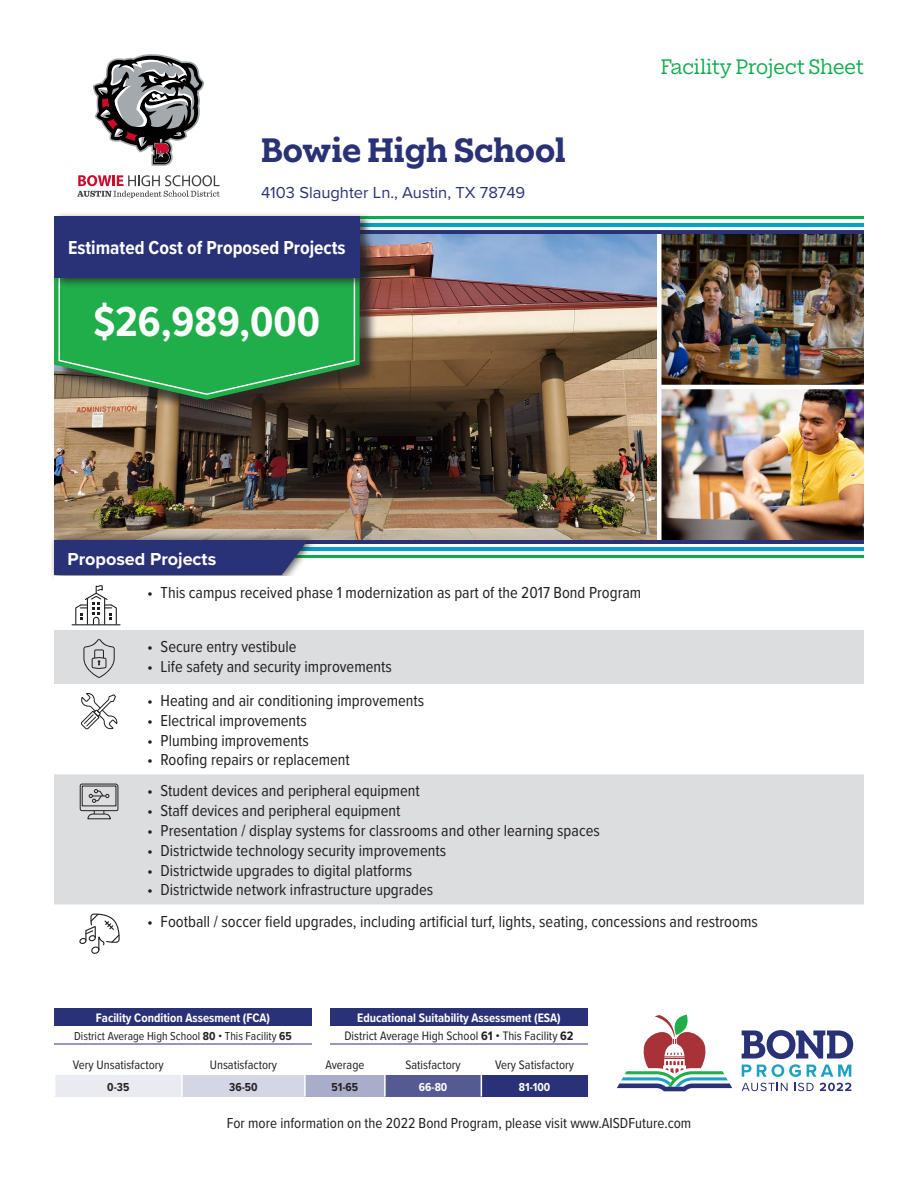
<style>
.page{position:relative;width:918px;height:1188px;background:#fff}
.page>*{position:absolute;margin:0;border:0;box-sizing:border-box;transform-origin:0 0}
.Budget_number{font:700 43.5px "Proxima Nova Cond";color:#fff}
.Facility_Title{font:700 31.5px "Elizeth";letter-spacing:-.01em;color:#2a3277}
.t1{font:700 19.5px "Proxima Nova Cond";color:#fff}
.Facility{font:19.5px "Elizeth";color:#0cad4b}
.Heading_2{font:700 18px "Proxima Nova";color:#fff}
.t2{font:16.5px "Proxima Nova Cond";color:#231f20}
.Address{font:16.5px "Proxima Nova";color:#2a3277}
.Text_Condensed_11_pt{font:15px "Proxima Nova Cond";color:#231f20}
.Text_Condensed_Cente{font:12.75px "Proxima Nova Cond";color:#231f20}
.Table_Title{font:700 12.75px "Proxima Nova Cond";color:#fff}
.ESA_FCA_8pts{font:12px "Proxima Nova Cond";color:#231f20}
.Text_Condensed_Cente-2{font:700 12px "Proxima Nova Cond";color:#231f20}
.Text_Condensed_Cente-3{font:700 12px "Proxima Nova Cond";color:#fff}
.s1{font-weight:700}
</style>
<div class="page">
<img style="left:54px;top:234px;width:810px;height:306px">
<div style="left:657px;top:234px;width:5px;height:306px;background:#fff"></div>
<hr style="left:657px;top:385px;width:207px;height:4px;background:#fff">
<svg style="left:77px;top:175px;width:143px;height:23px"></svg>
<svg style="left:93px;top:54px;width:111px;height:112px"></svg>
<svg style="left:742px;top:1083px;width:46px;height:8px"></svg>
<svg style="left:795px;top:1083px;width:19px;height:8px"></svg>
<svg style="left:820px;top:1083px;width:31px;height:8px"></svg>
<svg style="left:742px;top:1030px;width:111px;height:47px"></svg>
<svg style="left:617px;top:1015px;width:115px;height:76px"></svg>
<hr style="left:318px;top:555px;width:546px;height:3px;background:#0cad4b">
<hr style="left:261px;top:547px;width:603px;height:4px;background:#03a1c3">
<hr style="left:261px;top:540px;width:603px;height:4px;background:#2a3277">
<svg style="left:374px;top:216px;width:490px;height:3px"></svg>
<hr style="left:54px;top:223px;width:810px;height:4px;background:#03a1c3">
<hr style="left:54px;top:230px;width:810px;height:4px;background:#2a3277">
<hr style="left:54px;top:1044px;width:258px;height:1px;background:#2a3277">
<hr style="left:330px;top:1044px;width:258px;height:1px;background:#2a3277">
<div style="left:56px;top:237px;width:322px;height:181px;background:#231f20;opacity:.75"></div>
<svg style="left:54px;top:289px;width:306px;height:111px"></svg>
<svg style="left:59px;top:289px;width:296px;height:106px;fill:#20ae4b"></svg>
<div style="left:49px;top:532px;width:269px;height:52px;background:#231f20;opacity:.75"></div>
<div style="left:54px;top:540px;width:254px;height:35px;background:#293277"></div>
<div style="left:52px;top:211px;width:322px;height:78px;background:#231f20;opacity:.75"></div>
<div style="left:54px;top:216px;width:306px;height:62px;background:#2a3277"></div>
<svg style="left:54px;top:576px;width:810px;height:329px"></svg>
<svg style="left:54px;top:630px;width:810px;height:274px;fill:#dcdddf"></svg>
<svg style="left:75px;top:585px;width:42px;height:39px"></svg>
<hr style="left:72px;top:624px;width:48px;height:1px;background:#231f20">
<svg style="left:83px;top:639px;width:32px;height:39px"></svg>
<svg style="left:80px;top:693px;width:38px;height:37px"></svg>
<svg style="left:79px;top:783px;width:40px;height:37px"></svg>
<svg style="left:79px;top:913px;width:41px;height:41px"></svg>
<div style="left:54px;top:1008px;width:258px;height:18px;background:#2a3277"></div>
<div style="left:330px;top:1008px;width:258px;height:18px;background:#2a3277"></div>
<div style="left:55px;top:1075px;width:127px;height:22px;background:#eaeaf1"></div>
<div style="left:182px;top:1075px;width:123px;height:22px;background:#d4d6e4"></div>
<div style="left:305px;top:1075px;width:80px;height:22px;background:#aaadc9"></div>
<div style="left:385px;top:1075px;width:96px;height:22px;background:#555b92"></div>
<div style="left:481px;top:1075px;width:107px;height:22px;background:#2a3277"></div>
<hr style="left:384px;top:1075px;width:2px;height:22px;background:#fff">
<svg style="left:481px;top:1075px;width:1px;height:22px"></svg>
<hr style="left:304px;top:1075px;width:2px;height:22px;background:#fff">
<hr style="left:54px;top:1075px;width:2px;height:22px;background:#fff">
<hr style="left:181px;top:1075px;width:2px;height:22px;background:#fff">
<h1 class="Facility_Title" style="left:261px;top:127px;width:307px">Bowie High School</h1>
<p class="Address" style="left:261px;top:180px;width:266px">4103 Slaughter Ln., Austin, TX 78749</p>
<h2 class="t1" style="left:68px;top:234px;width:279px">Estimated Cost of Proposed Projects</h2>
<p class="Budget_number" style="left:93px;top:289px;width:228px">$26,989,000</p>
<p class="Facility" style="left:661px;top:53px;width:205px">Facility Project Sheet</p>
<h3 class="Heading_2" style="left:68px;top:545px;width:150px">Proposed Projects</h3>
<p class="t2" style="left:147px;top:580px;width:496px">• This campus received phase 1 modernization as part of the 2017 Bond Program</p>
<p class="t2" style="left:147px;top:634px;width:151px">• Secure entry vestibule</p>
<p class="t2" style="left:147px;top:654px;width:246px">• Life safety and security improvements</p>
<p class="t2" style="left:147px;top:688px;width:279px">• Heating and air conditioning improvements</p>
<p class="t2" style="left:147px;top:708px;width:161px">• Electrical improvements</p>
<p class="t2" style="left:147px;top:728px;width:163px">• Plumbing improvements</p>
<p class="t2" style="left:147px;top:748px;width:204px">• Roofing repairs or replacement</p>
<p class="t2" style="left:147px;top:779px;width:274px">• Student devices and peripheral equipment</p>
<p class="t2" style="left:147px;top:799px;width:255px">• Staff devices and peripheral equipment</p>
<p class="t2" style="left:147px;top:818px;width:454px">• Presentation / display systems for classrooms and other learning spaces</p>
<p class="t2" style="left:147px;top:838px;width:301px">• Districtwide technology security improvements</p>
<p class="t2" style="left:147px;top:858px;width:267px">• Districtwide upgrades to digital platforms</p>
<p class="t2" style="left:147px;top:878px;width:288px">• Districtwide network infrastructure upgrades</p>
<p class="t2" style="left:147px;top:909px;width:612px">• Football / soccer field upgrades, including artificial turf, lights, seating, concessions and restrooms</p>
<h3 class="Table_Title" style="left:96px;top:1008px;width:176px">Facility Condition Assesment (FCA)</h3>
<p class="ESA_FCA_8pts" style="left:74px;top:1027px;width:219px">District Average High School <span class="s1">80</span> • This Facility <span class="s1">65</span></p>
<h3 class="Table_Title" style="left:357px;top:1008px;width:205px">Educational Suitability Assessment (ESA)</h3>
<p class="Text_Condensed_Cente" style="left:344px;top:1026px;width:231px">District Average High School <span class="s1">61</span> • This Facility <span class="s1">62</span></p>
<p class="Text_Condensed_Cente" style="left:73px;top:1055px;width:92px">Very Unsatisfactory</p>
<p class="Text_Condensed_Cente" style="left:210px;top:1055px;width:69px">Unsatisfactory</p>
<p class="Text_Condensed_Cente" style="left:325px;top:1055px;width:41px">Average</p>
<p class="Text_Condensed_Cente" style="left:406px;top:1055px;width:57px">Satisfactory</p>
<p class="Text_Condensed_Cente" style="left:495px;top:1055px;width:80px">Very Satisfactory</p>
<p class="Text_Condensed_Cente-2" style="left:107px;top:1078px;width:24px">0-35</p>
<p class="Text_Condensed_Cente-2" style="left:229px;top:1078px;width:30px">36-50</p>
<p class="Text_Condensed_Cente-2" style="left:332px;top:1078px;width:28px">51-65</p>
<p class="Text_Condensed_Cente-3" style="left:419px;top:1078px;width:30px">66-80</p>
<p class="Text_Condensed_Cente-3" style="left:519px;top:1078px;width:33px">81-100</p>
<p class="Text_Condensed_11_pt" style="left:227px;top:1112px;width:466px">For more information on the 2022 Bond Program, please visit www.AISDFuture.com</p>
</div>
